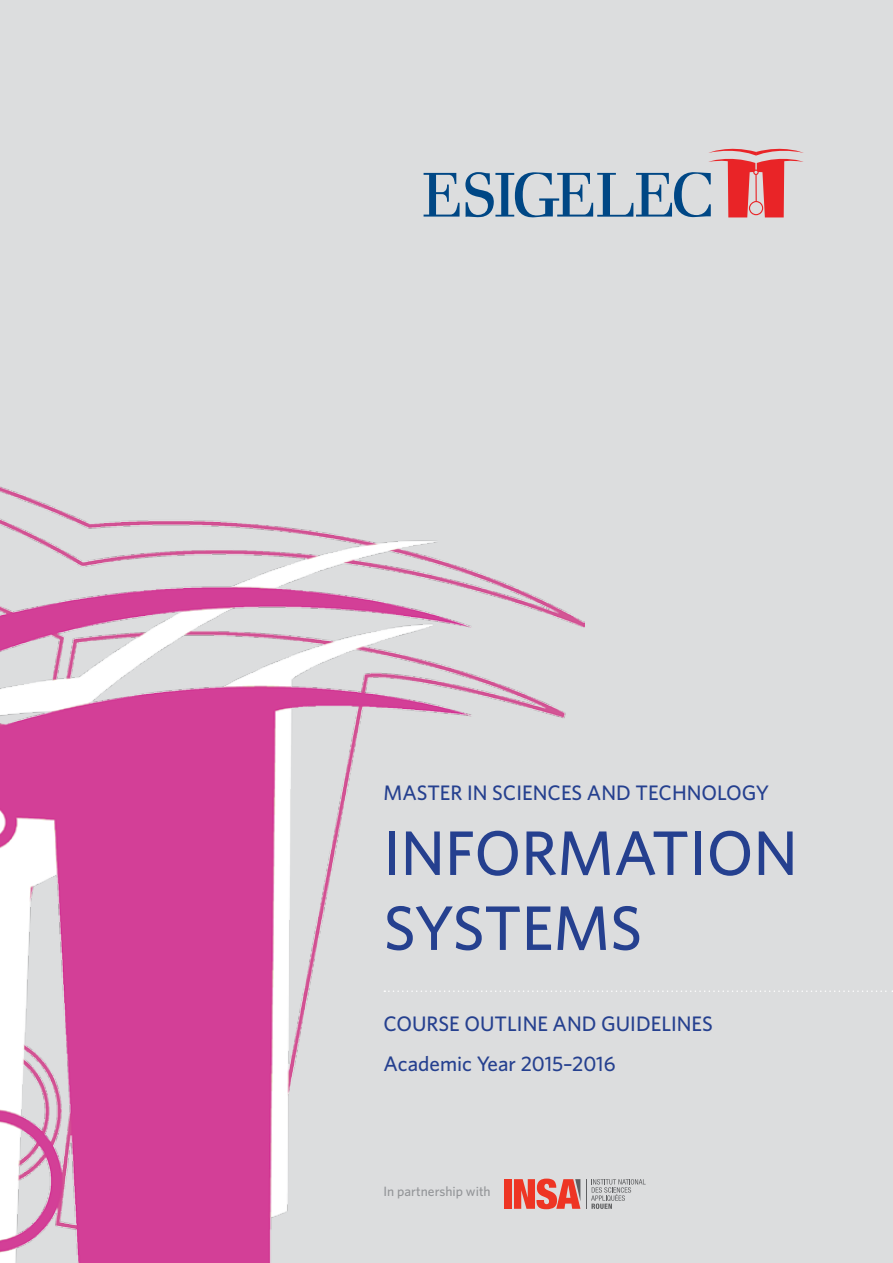
<style>
.page{position:relative;width:893px;height:1263px;background:#dcddde}
.page>*{position:absolute;margin:0;border:0;box-sizing:border-box;transform-origin:0 0}
.t1{font:500 63px/75px "Whitney";color:#25408f}
.t2{font:500 21px/40.5px "Whitney";color:#25408f}
.t3{font:500 13.5px "Whitney";color:#939598}
</style>
<div class="page">
<img style="left:0;top:486px;width:585px;height:777px">
<svg style="left:384px;top:990px;width:509px;height:2px"></svg>
<svg style="left:424px;top:149px;width:380px;height:68px"></svg>
<hr style="left:586px;top:1179px;width:1px;height:30px;background:#5f6062">
<div style="left:504px;top:1179px;width:8px;height:30px;background:#ee3524"></div>
<svg style="left:514px;top:1178px;width:66px;height:31px"></svg>
<svg style="left:591px;top:1179px;width:55px;height:30px"></svg>
<p class="t2" style="left:384px;top:772px;width:387px">MASTER IN SCIENCES AND TECHNOLOGY</p>
<h1 class="t1" style="left:384px;top:814px;width:416px">INFORMATION<br>SYSTEMS</h1>
<p class="t2" style="left:384px;top:1003px;width:331px">COURSE OUTLINE AND GUIDELINES<br>Academic Year 2015–2016</p>
<p class="t3" style="left:384px;top:1183px;width:109px">In partnership with</p>
</div>
